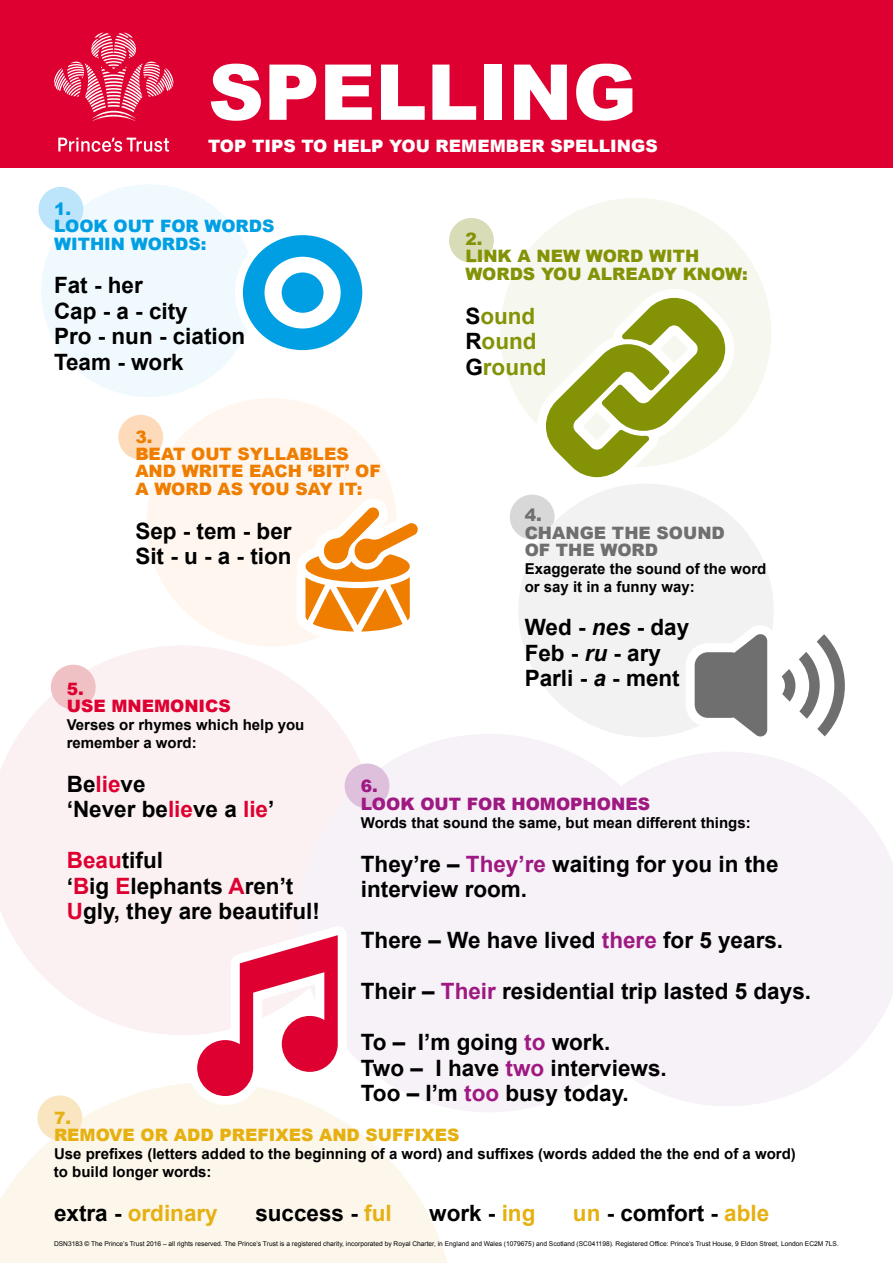
<style>
.page{position:relative;width:893px;height:1263px;background:#fff}
.page>*{position:absolute;margin:0;border:0;box-sizing:border-box;transform-origin:0 0}
.t1{font:900 77.25px "Arial";color:#fff}
.t2{font:700 22.5px/25.5px "Arial";color:#000}
.t3{font:700 22.5px/25.5px "Arial";color:#839305}
.t4{font:700 22.5px "Arial";color:#e5b010}
.t5{font:900 17.1px/17.4px "Arial";color:#ef7d00}
.t6{font:900 17.1px/17.5px "Arial";color:#839305}
.t7{font:900 17.1px "Arial";color:#fff}
.t8{font:900 17.1px/17.1px "Arial";color:#e5b010}
.t9{font:900 17.1px/17.5px "Arial";color:#009fe3}
.t10{font:900 17.1px/17.1px "Arial";color:#706f6f}
.t11{font:900 17.1px/18px "Arial";color:#9e1981}
.t12{font:900 17.1px/17.1px "Arial";color:#dd0031}
.t13{font:700 15px/18px "Arial";color:#000}
.t14{font:6.6px "Arial";color:#000}
.s1{color:#000}
.s2{font-style:italic}
.s3{color:#dd0031}
.s4{color:#9e1981}
.s5{color:#e5b010}
</style>
<div class="page">
<svg style="left:0;top:1083px;width:453px;height:180px;fill:#fdf7eb"></svg>
<div style="left:37px;top:1095px;width:45px;height:45px;background:#f9e6c1;border-radius:50%"></div>
<svg style="left:0;top:645px;width:361px;height:390px;fill:#fbf1f2"></svg>
<div style="left:51px;top:665px;width:45px;height:44px;background:#f0c1c4;border-radius:50%"></div>
<div style="left:510px;top:495px;width:45px;height:44px;background:#d8d8d8;border-radius:50%"></div>
<div style="left:449px;top:218px;width:45px;height:45px;background:#d8dcb7;border-radius:50%"></div>
<svg style="left:567px;top:759px;width:326px;height:347px;fill:#f7f1f8"></svg>
<div style="left:41px;top:184px;width:214px;height:213px;background:#f0f9fe;border-radius:50%"></div>
<div style="left:500px;top:198px;width:271px;height:269px;background:#f6f7ee;border-radius:50%"></div>
<div style="left:147px;top:398px;width:250px;height:248px;background:#fff7ef;border-radius:50%"></div>
<div style="left:518px;top:484px;width:256px;height:253px;background:#f2f2f2;border-radius:50%"></div>
<div style="left:299px;top:734px;width:381px;height:378px;background:#f7f1f8;border-radius:50%"></div>
<div style="left:0;top:0;width:893px;height:168px;background:#dd0031"></div>
<svg style="left:54px;top:33px;width:120px;height:88px"></svg>
<svg style="left:58px;top:138px;width:111px;height:14px"></svg>
<div style="left:235px;top:227px;width:135px;height:131px;border:38px solid #fff;border-radius:50%"></div>
<div style="left:263px;top:254px;width:79px;height:77px;border:38px solid #fff;border-radius:50%"></div>
<div style="left:243px;top:235px;width:119px;height:115px;border:22px solid #009fe3;border-radius:50%"></div>
<div style="left:282px;top:272px;width:41px;height:41px;background:#009fe3;border-radius:50%"></div>
<svg style="left:525px;top:289px;width:220px;height:210px"></svg>
<svg style="left:677px;top:621px;width:186px;height:141px"></svg>
<svg style="left:179px;top:911px;width:177px;height:203px"></svg>
<div style="left:38px;top:187px;width:45px;height:45px;background:#bce4fa;border-radius:50%"></div>
<div style="left:118px;top:415px;width:45px;height:45px;background:#fddbba;border-radius:50%"></div>
<div style="left:345px;top:763px;width:44px;height:45px;background:#dec0dd;border-radius:50%"></div>
<svg style="left:280px;top:435px;width:138px;height:227px"></svg>
<h1 class="t1" style="left:208px;top:36px;width:430px">SPELLING</h1>
<p class="t7" style="left:208px;top:133px;width:451px">TOP TIPS TO HELP YOU REMEMBER SPELLINGS</p>
<p class="t9" style="left:54px;top:199px;width:222px">1.<br>LOOK OUT FOR WORDS<br>WITHIN WORDS:</p>
<p class="t2" style="left:54px;top:274px;width:193px">Fat - her<br>Cap - a - city<br>Pro - nun - ciation<br>Team - work</p>
<p class="t6" style="left:465px;top:230px;width:284px">2.<br>LINK A NEW WORD WITH<br>WORDS YOU ALREADY KNOW:</p>
<p class="t3" style="left:465px;top:304px;width:83px"><span class="s1">S</span>ound<br><span class="s1">R</span>ound<br><span class="s1">G</span>round</p>
<p class="t5" style="left:135px;top:428px;width:247px">3.<br>BEAT OUT SYLLABLES<br>AND WRITE EACH ‘BIT’ OF<br>A WORD AS YOU SAY IT:</p>
<p class="t2" style="left:135px;top:519px;width:158px">Sep - tem - ber<br>Sit - u - a - tion</p>
<p class="t10" style="left:525px;top:506px;width:202px">4.<br>CHANGE THE SOUND<br>OF THE WORD</p>
<p class="t13" style="left:525px;top:560px;width:243px">Exaggerate the sound of the word or say it in a funny way:</p>
<p class="t2" style="left:525px;top:615px;width:166px">Wed - <span class="s2">nes</span> - day<br>Feb - <span class="s2">ru</span> - ary<br>Parli - <span class="s2">a</span> - ment</p>
<p class="t12" style="left:67px;top:680px;width:166px">5.<br>USE MNEMONICS</p>
<p class="t13" style="left:67px;top:716px;width:239px">Verses or rhymes which help you remember a word:</p>
<p class="t2" style="left:67px;top:772px;width:209px">Be<span class="s3">lie</span>ve<br>‘Never be<span class="s3">lie</span>ve a <span class="s3">lie</span>’</p>
<p class="t2" style="left:67px;top:848px;width:255px"><span class="s3">Beau</span>tiful<br>‘<span class="s3">B</span>ig <span class="s3">E</span>lephants <span class="s3">A</span>ren’t<br><span class="s3">U</span>gly, they are beautiful!</p>
<p class="t11" style="left:361px;top:777px;width:291px">6.<br>LOOK OUT FOR HOMOPHONES</p>
<p class="t13" style="left:361px;top:814px;width:391px">Words that sound the same, but mean different things:</p>
<p class="t2" style="left:361px;top:852px;width:419px">They’re – <span class="s4">They’re</span> waiting for you in the interview room.</p>
<p class="t2" style="left:361px;top:928px;width:424px">There – We have lived <span class="s4">there</span> for 5 years.</p>
<p class="t2" style="left:361px;top:979px;width:452px">Their – <span class="s4">Their</span> residential trip lasted 5 days.</p>
<p class="t2" style="left:361px;top:1030px;width:307px">To – I’m going <span class="s4">to</span> work.<br>Two – I have <span class="s4">two</span> interviews.<br>Too – I’m <span class="s4">too</span> busy today.</p>
<p class="t8" style="left:54px;top:1109px;width:407px">7.<br>REMOVE OR ADD PREFIXES AND SUFFIXES</p>
<p class="t13" style="left:54px;top:1145px;width:743px">Use prefixes (letters added to the beginning of a word) and suffixes (words added the the end of a word) to build longer words:</p>
<p class="t4" style="left:54px;top:1198px;width:165px"><span class="s1">extra -</span> ordinary</p>
<p class="t2" style="left:255px;top:1201px;width:138px">success - <span class="s5">ful</span></p>
<p class="t2" style="left:429px;top:1201px;width:108px">work - <span class="s5">ing</span></p>
<p class="t2" style="left:573px;top:1201px;width:198px"><span class="s5">un</span> - comfort - <span class="s5">able</span></p>
<p class="t14" style="left:54px;top:1239px;width:786px">DSN3183 © The Prince’s Trust 2016 – all rights reserved. The Prince’s Trust is a registered charity, incorporated by Royal Charter, in England and Wales (1079675) and Scotland (SC041198). Registered Office: Prince’s Trust House, 9 Eldon Street, London EC2M 7LS.</p>
</div>
